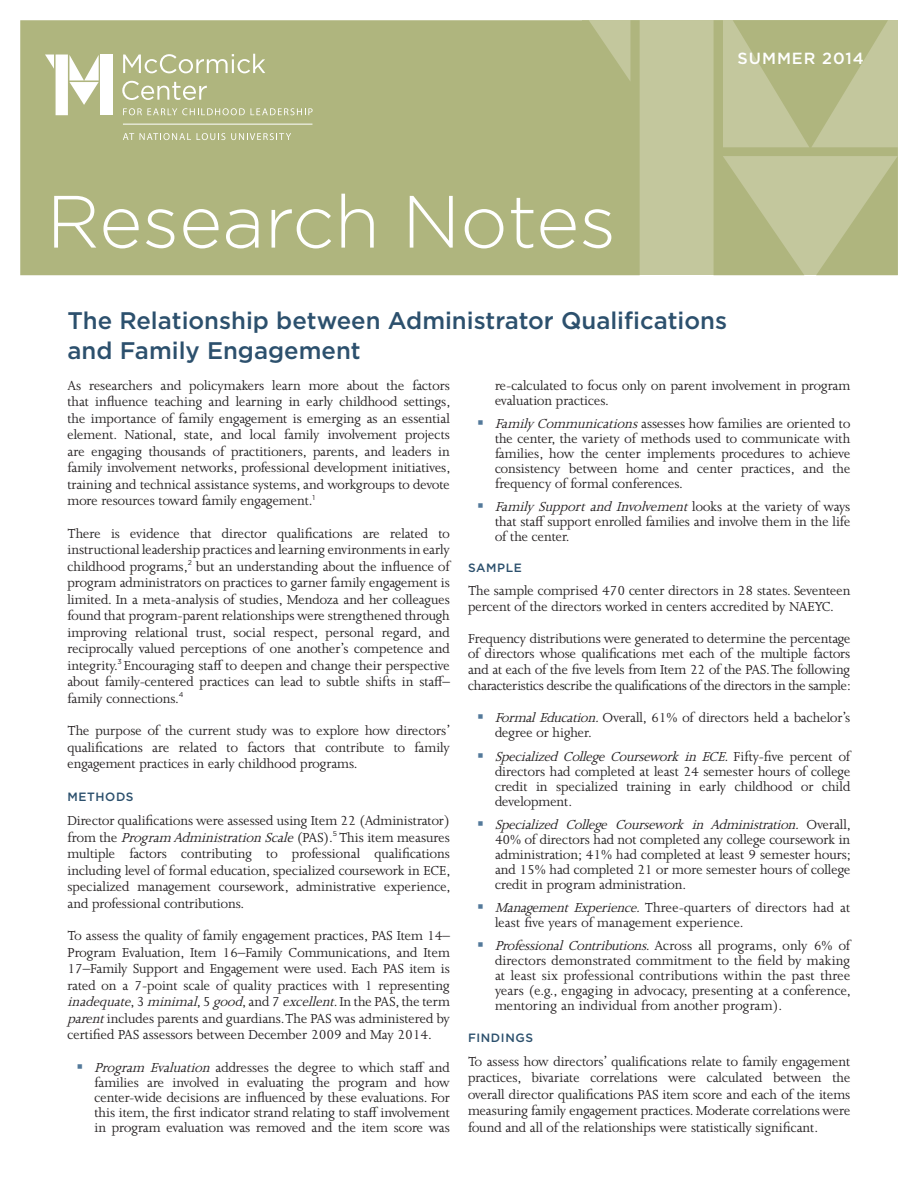
<style>
.page{position:relative;width:918px;height:1188px;background:#fff}
.page>*{position:absolute;margin:0;border:0;box-sizing:border-box;transform-origin:0 0}
.t1{font:300 73.95px "Gotham";color:#fff}
.Headline{font:500 24px/30px "Gotham";color:#2c506d}
.t2{font:500 16.2px "Gotham";letter-spacing:.06em;color:#fff}
.body_Text{font:15px/16.5px "Joanna MT Std";letter-spacing:-.01em;color:#231f20;text-align:justify}
.Subhead_Level_1{font:500 12px "Gotham";letter-spacing:.05em;color:#2c506d}
.s1{font-style:italic}
</style>
<div class="page">
<svg style="left:20px;top:20px;width:878px;height:255px;background:#b3b884"></svg>
<svg style="left:123px;top:54px;width:142px;height:19px"></svg>
<svg style="left:122px;top:81px;width:85px;height:19px;background:#c3c79e"></svg>
<svg style="left:123px;top:108px;width:190px;height:7px"></svg>
<svg style="left:123px;top:133px;width:11px;height:7px"></svg>
<svg style="left:140px;top:133px;width:51px;height:7px"></svg>
<svg style="left:197px;top:133px;width:28px;height:7px"></svg>
<svg style="left:231px;top:133px;width:60px;height:7px"></svg>
<hr style="left:123px;top:124px;width:189px;height:1px;background:#fff">
<svg style="left:45px;top:55px;width:54px;height:60px"></svg>
<div style="left:100px;top:55px;width:13px;height:60px;background:#fff"></div>
<p class="t1" style="left:46px;top:175px;width:571px">Research Notes</p>
<p class="t2" style="left:738px;top:47px;width:128px">SUMMER 2014</p>
<p class="Headline" style="left:68px;top:305px;width:661px">The Relationship between Administrator Qualifications and Family Engagement</p>
<p class="body_Text" style="left:495px;top:378px;width:357px;line-height:15px">re-calculated to focus only on parent involvement in program evaluation practices.</p>
<p class="body_Text" style="left:495px;top:416px;width:357px;line-height:15px"><span class="s1">Family Communications</span>assesses how families are oriented to the center, the variety of methods used to communicate with families, how the center implements procedures to achieve consistency between home and center practices, and the frequency of formal conferences.</p>
<p class="body_Text" style="left:495px;top:499px;width:357px;line-height:15px"><span class="s1">Family SupportandInvolvement</span>l o o k s a t t h e v a r i e t y o f w ay s that staff support enrolled families and involve them in the life of the center.</p>
<p class="Subhead_Level_1" style="left:468px;top:559px;width:55px">SAMPLE</p>
<p class="body_Text" style="left:468px;top:583px;width:384px;line-height:15.8px">The sample comprised 470 center directors in 28 states. Seventeen percent of the directors worked in centers accredited by NAEYC.</p>
<p class="body_Text" style="left:468px;top:630px;width:385px;line-height:15.8px">Frequency distributions were generated to determine the percentage of directors whose qualifications met each of the multiple factors and at each of the five levels from Item 22 of the PAS. The following characteristics describe the qualifications of the directors in the sample:</p>
<p class="body_Text" style="left:495px;top:711px;width:357px;line-height:15px"><span class="s1">FormalEducation.</span>Overall, 61% of directors held a bachelor’s degree or higher.</p>
<p class="body_Text" style="left:495px;top:749px;width:357px;line-height:15px"><span class="s1">Specialized College Coursework in ECE.</span> F i ft y - fi v e p e r c e n t o f directors had completed at least 24 semester hours of college credit in specialized training in early childhood or child development.</p>
<p class="body_Text" style="left:495px;top:817px;width:358px;line-height:15px"><span class="s1">Sp ecialized College Coursework in Administration.</span> O v e r a l l , 40% of directors had not completed any college coursework in administration; 41% had completed at least 9 semester hours; and 15% had completed 21 or more semester hours of college credit in program administration.</p>
<p class="body_Text" style="left:495px;top:900px;width:357px;line-height:15px"><span class="s1">Management Experience.</span>Three-quarters of directors had at least five years of management experience.</p>
<p class="body_Text" style="left:495px;top:939px;width:358px;line-height:15px"><span class="s1">Professional Contributions.</span>A c r o s s a l l p r o g r a m s , o n l y 6 % o f directors demonstrated commitment to the field by making at least six professional contributions within the past three years (e.g., engaging in advocacy, presenting at a conference, mentoring an individual from another program).</p>
<p class="Subhead_Level_1" style="left:468px;top:1030px;width:67px">FINDINGS</p>
<p class="body_Text" style="left:468px;top:1053px;width:384px">To assess how directors’ qualifications relate to family engagement practices, bivariate correlations were calculated between the overall director qualifications PAS item score and each of the items measuring family engagement practices. Moderate correlations were found and all of the relationships were statistically significant.</p>
<p class="body_Text" style="left:68px;top:377px;width:385px">As researchers and policymakers learn more about the factors that influence teaching and learning in early childhood settings, the importance of family engagement is emerging as an essential element. National, state, and local family involvement projects are engaging thousands of practitioners, parents, and leaders in family involvement networks, professional development initiatives, training and technical assistance systems, and workgroups to devote more resources toward family engagement.<sup>1</sup></p>
<p class="body_Text" style="left:68px;top:525px;width:384px">There is evidence that director qualifications are related to instructional leadership practices and learning environments in early childhood programs,<sup>2</sup> but an understanding about the influence of program administrators on practices to garner family engagement is limited. In a meta-analysis of studies, Mendoza and her colleagues found that program-parent relationships were strengthened through improving relational trust, social respect, personal regard, and reciprocally valued perceptions of one another’s competence and integrity.<sup>3</sup> Encouraging staff to deepen and change their perspective about family-centered practices can lead to subtle shifts in staff– family connections.<sup>4</sup></p>
<p class="body_Text" style="left:68px;top:723px;width:385px">The purpose of the current study was to explore how directors’ qualifications are related to factors that contribute to family engagement practices in early childhood programs.</p>
<p class="Subhead_Level_1" style="left:68px;top:789px;width:68px">METHODS</p>
<p class="body_Text" style="left:68px;top:812px;width:385px">Director qualifications were assessed using Item 22 (Administrator) from the <span class="s1">Program AdministrationScale</span>(PAS).<sup>5</sup> This item measures multiple factors contributing to professional qualifications including level of formal education, specialized coursework in ECE, specialized management coursework, administrative experience, and professional contributions.</p>
<p class="body_Text" style="left:68px;top:928px;width:384px">To assess the quality of family engagement practices, PAS Item 14– Program Evaluation, Item 16–Family Communications, and Item 17–Family Support and Engagement were used. Each PAS item is rated on a 7-point scale of quality practices with 1 representing <span class="s1">inadequate</span>, 3 <span class="s1">minimal</span>, 5 <span class="s1">good</span>, a n d 7 <span class="s1">excellent</span>. I n t h e PA S , t h e t e r m <span class="s1">parent</span>includes parents and guardians. The PAS was administered by certified PAS assessors between December 2009 and May 2014.</p>
<p class="body_Text" style="left:94px;top:1060px;width:357px;line-height:15px"><span class="s1">Program Evaluation</span> addresses the degree to which staff and families are involved in evaluating the program and how center-wide decisions are influenced by these evaluations. For this item, the first indicator strand relating to staff involvement in program evaluation was removed and the item score was</p>
</div>
